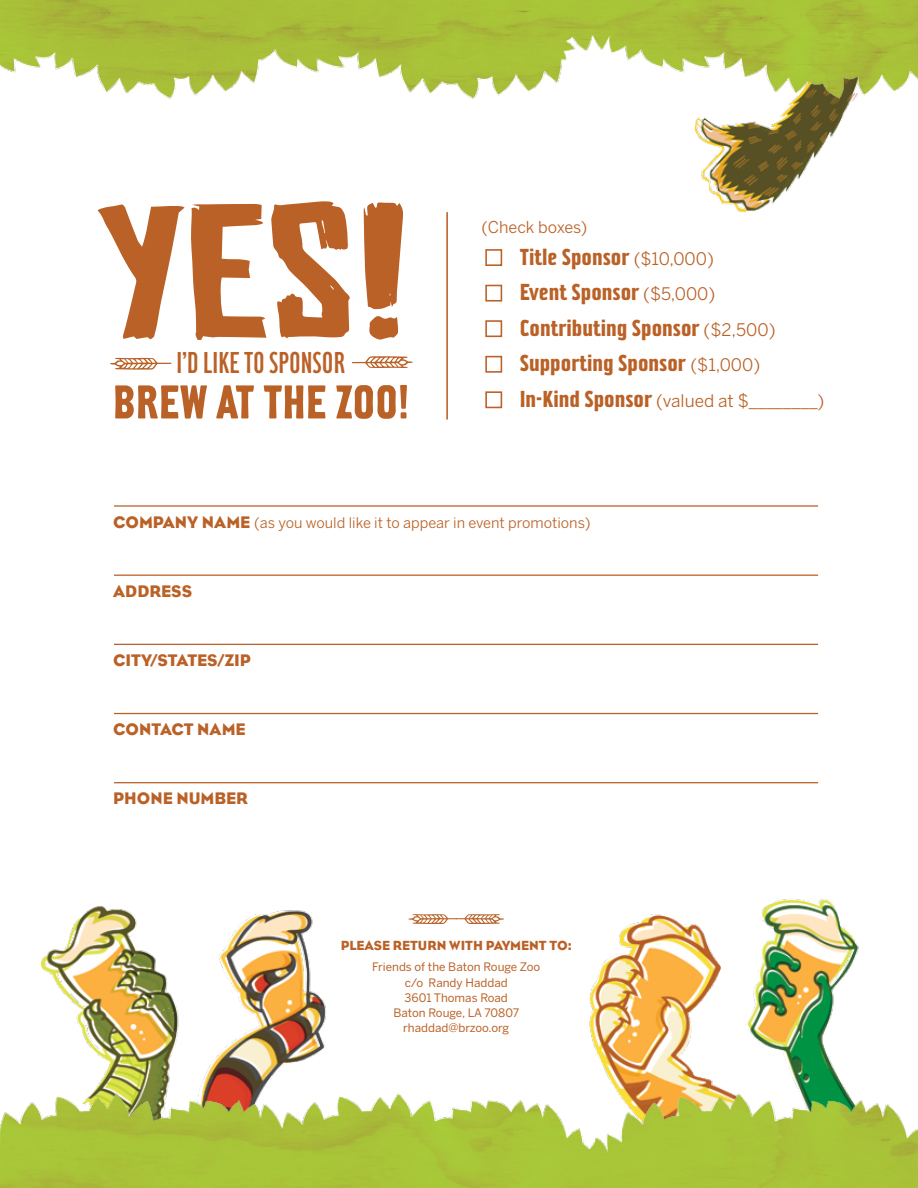
<style>
.page{position:relative;width:918px;height:1188px;background:#fff}
.page>*{position:absolute;margin:0;border:0;box-sizing:border-box;transform-origin:0 0}
.t1{font:500 50.85px "Hamilton";color:#ba6127}
.t2{font:300 32.4px "Hamilton";color:#ba6127}
.t3{font:500 24.9px/35.5px "Hamilton";color:#ba6127}
.t4{font:17.25px "Benton Sans";color:#ba6127}
.t5{font:17.1px "Eagle";color:#ba6127}
.t6{font:16.2px "Benton Sans";color:#ba6127}
.t7{font:14.55px "Benton Sans";color:#ba6127}
.t8{font:13.5px "Eagle";color:#ba6127}
.t9{font:11.55px/15.3px "Benton Sans";color:#ba6127;text-align:center}
.s1{font-family:"Benton Sans";font-weight:400;font-size:17.25px}
.s2{font-family:"Hamilton";font-weight:500;font-size:24.9px}
.s3{font-family:"Eagle";font-size:17.1px}
</style>
<div class="page">
<img style="left:0;top:0;width:918px;height:1188px">
<svg style="left:98px;top:204px;width:87px;height:135px"></svg>
<svg style="left:191px;top:201px;width:159px;height:139px"></svg>
<svg style="left:364px;top:202px;width:39px;height:108px;background:#c47948"></svg>
<svg style="left:366px;top:316px;width:32px;height:24px"></svg>
<hr style="left:446px;top:212px;width:2px;height:208px;background:#ba6127">
<h2 class="t2" style="left:176px;top:346px;width:170px">I’D LIKE TO SPONSOR</h2>
<h1 class="t1" style="left:113px;top:376px;width:298px">BREW AT THE ZOO!</h1>
<p class="t6" style="left:482px;top:217px;width:107px">(Check boxes)</p>
<p class="t3" style="left:520px;top:239px;width:257px">Title Sponsor <span class="s1">($10,000)<br></span>Event Sponsor <span class="s1">($5,000)<br></span>Contributing Sponsor <span class="s1">($2,500)<br></span>Supporting Sponsor <span class="s1">($1,000)</span></p>
<p class="t4" style="left:520px;top:390px;width:306px"><span class="s2">In-Kind Sponsor</span> (valued at $________)</p>
<p class="t7" style="left:113px;top:514px;width:479px"><span class="s3">COMPANY NAME</span> (as you would like it to appear in event promotions)</p>
<p class="t5" style="left:113px;top:581px;width:80px">ADDRESS</p>
<p class="t5" style="left:113px;top:650px;width:139px">CITY/STATES/ZIP</p>
<p class="t5" style="left:113px;top:719px;width:134px">CONTACT NAME</p>
<p class="t5" style="left:113px;top:788px;width:136px">PHONE NUMBER</p>
<p class="t8" style="left:341px;top:938px;width:233px">PLEASE RETURN WITH PAYMENT TO:</p>
<p class="t9" style="left:372px;top:959px;width:169px">Friends of the Baton Rouge Zoo c/o Randy Haddad<br>3601 Thomas Road<br>Baton Rouge, LA 70807 rhaddad@brzoo.org</p>
</div>
